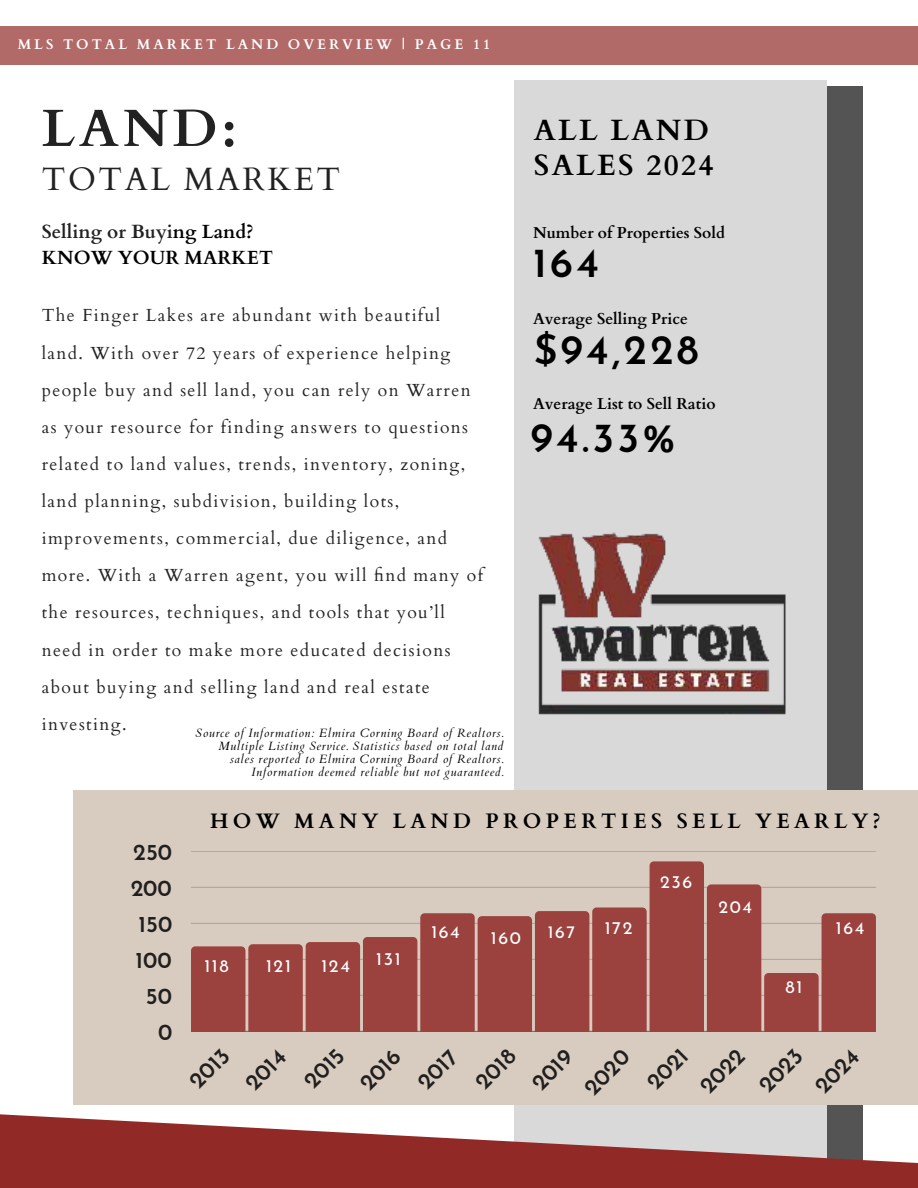
<style>
.page{position:relative;width:918px;height:1188px;background:#fff}
.page>*{position:absolute;margin:0;border:0;box-sizing:border-box;transform-origin:0 0}
.t1{font:700 52.5px "Cardo";color:#222}
.t2{font:600 41.4px/87.2px "Josefin Sans";letter-spacing:.08em;color:#000}
.t3{font:32.4px "Cardo";letter-spacing:.08em;color:#222}
.t4{font:700 29.4px/34.8px "Cardo";letter-spacing:.08em;color:#000}
.t5{font:600 22.8px "Josefin Sans";color:#000}
.t6{font:700 20.85px "Cardo";letter-spacing:.21em;color:#000}
.t7{font:700 19.05px/25.8px "Cardo";color:#000}
.t8{font:17.85px "Josefin Sans";letter-spacing:.09em;color:#fff}
.t9{font:17.55px/37.2px "Cardo";letter-spacing:.08em;color:#222}
.t10{font:17.55px "Josefin Sans";color:#fff}
.t11{font:700 15.75px "Cardo";color:#000}
.t12{font:700 13.95px "Cardo";letter-spacing:.21em;color:#fff}
.t13{font:italic 12px/13px "Cardo";letter-spacing:.055em;color:#000;text-align:right}
.s1{color:#222}
</style>
<div class="page">
<div style="left:0;top:26px;width:918px;height:39px;background:#b26a68"></div>
<div style="left:554px;top:86px;width:308px;height:1102px;background:#545454"></div>
<div style="left:515px;top:80px;width:311px;height:1108px;background:#d9d9d9"></div>
<img style="left:538px;top:532px;width:248px;height:183px">
<svg style="left:0;top:1114px;width:918px;height:74px;fill:#912a27"></svg>
<div style="left:73px;top:790px;width:845px;height:314px;background:#d8ccc0"></div>
<hr style="left:191px;top:1031px;width:685px;height:1px;background:#9b423e">
<hr style="left:191px;top:851px;width:685px;height:1px;background:#b2a89e">
<svg style="left:191px;top:861px;width:685px;height:170px"></svg>
<p class="t12" style="left:18px;top:33px;width:474px">MLS TOTAL MARKET LAND OVERVIEW | PAGE 11</p>
<h1 class="t1" style="left:42px;top:86px;width:197px">LAND:</h1>
<h3 class="t3" style="left:42px;top:153px;width:300px">TOTAL MARKET</h3>
<p class="t7" style="left:42px;top:217px;width:233px"><span class="s1">Selling or Buyi</span>ng Land?<br>KNOW YOUR MARKET</p>
<p class="t9" style="left:42px;top:296px;width:443px">The Finger Lakes are abundant with beautiful land. With over 72 years of experience helping people buy and sell land, you can rely on Warren as your resource for finding answers to questions related to land values, trends, inventory, zoning, land planning, subdivision, building lots, improvements, commercial, due diligence, and more. With a Warren agent, you will find many of the resources, techniques, and tools that you’ll need in order to make more educated decisions about buying and selling land and real estate investing.</p>
<p class="t13" style="left:195px;top:726px;width:309px">Source of Information: Elmira Corning Board of Realtors.<br>Multiple Listing Service. Statistics based on total land sales reported to Elmira Corning Board of Realtors.<br>Information deemed reliable but not guaranteed.</p>
<h3 class="t4" style="left:534px;top:110px;width:181px">ALL LAND<br>SALES 2024</h3>
<p class="t11" style="left:533px;top:220px;width:194px">Number of Properties Sold</p>
<h2 class="t2" style="left:530px;top:214px;width:170px">164 $94,228<br>94.33%</h2>
<p class="t11" style="left:533px;top:306px;width:156px">Average Selling Price</p>
<p class="t11" style="left:533px;top:391px;width:184px">Average List to Sell Ratio</p>
<p class="t5" style="left:133px;top:832px;width:40px">250</p>
<p class="t5" style="left:130px;top:868px;width:43px">200</p>
<p class="t5" style="left:139px;top:904px;width:35px">150</p>
<p class="t5" style="left:136px;top:940px;width:38px">100</p>
<p class="t5" style="left:146px;top:976px;width:28px">50</p>
<p class="t5" style="left:158px;top:1012px;width:16px">0</p>
<p class="t6" style="left:210px;top:804px;width:672px">HOW MANY LAND PROPERTIES SELL YEARLY?</p>
<p class="t8" style="left:204px;top:951px;width:26px">118</p>
<p class="t8" style="left:266px;top:951px;width:26px">121</p>
<p class="t8" style="left:321px;top:951px;width:30px">124</p>
<p class="t8" style="left:376px;top:944px;width:26px">131</p>
<p class="t8" style="left:431px;top:917px;width:30px">164</p>
<p class="t8" style="left:491px;top:923px;width:32px">160</p>
<p class="t10" style="left:548px;top:918px;width:29px">167</p>
<p class="t8" style="left:605px;top:913px;width:29px">172</p>
<p class="t8" style="left:660px;top:867px;width:34px">236</p>
<p class="t8" style="left:718px;top:891px;width:35px">204</p>
<p class="t8" style="left:785px;top:972px;width:18px">81</p>
<p class="t8" style="left:836px;top:913px;width:30px">164</p>
<p class="t5" style="left:179px;top:1071px;width:48px;rotate:-45deg">2013</p>
<p class="t5" style="left:235px;top:1072px;width:49px;rotate:-45deg">2014</p>
<p class="t5" style="left:294px;top:1071px;width:48px;rotate:-45deg">2015</p>
<p class="t5" style="left:350px;top:1072px;width:49px;rotate:-45deg">2016</p>
<p class="t5" style="left:407px;top:1072px;width:48px;rotate:-45deg">2017</p>
<p class="t5" style="left:465px;top:1071px;width:48px;rotate:-45deg">2018</p>
<p class="t5" style="left:522px;top:1072px;width:49px;rotate:-45deg">2019</p>
<p class="t5" style="left:574px;top:1077px;width:56px;rotate:-45deg">2020</p>
<p class="t5" style="left:637px;top:1072px;width:49px;rotate:-45deg">2021</p>
<p class="t5" style="left:690px;top:1076px;width:54px;rotate:-45deg">2022</p>
<p class="t5" style="left:749px;top:1075px;width:53px;rotate:-45deg">2023</p>
<p class="t5" style="left:805px;top:1076px;width:54px;rotate:-45deg">2024</p>
</div>
